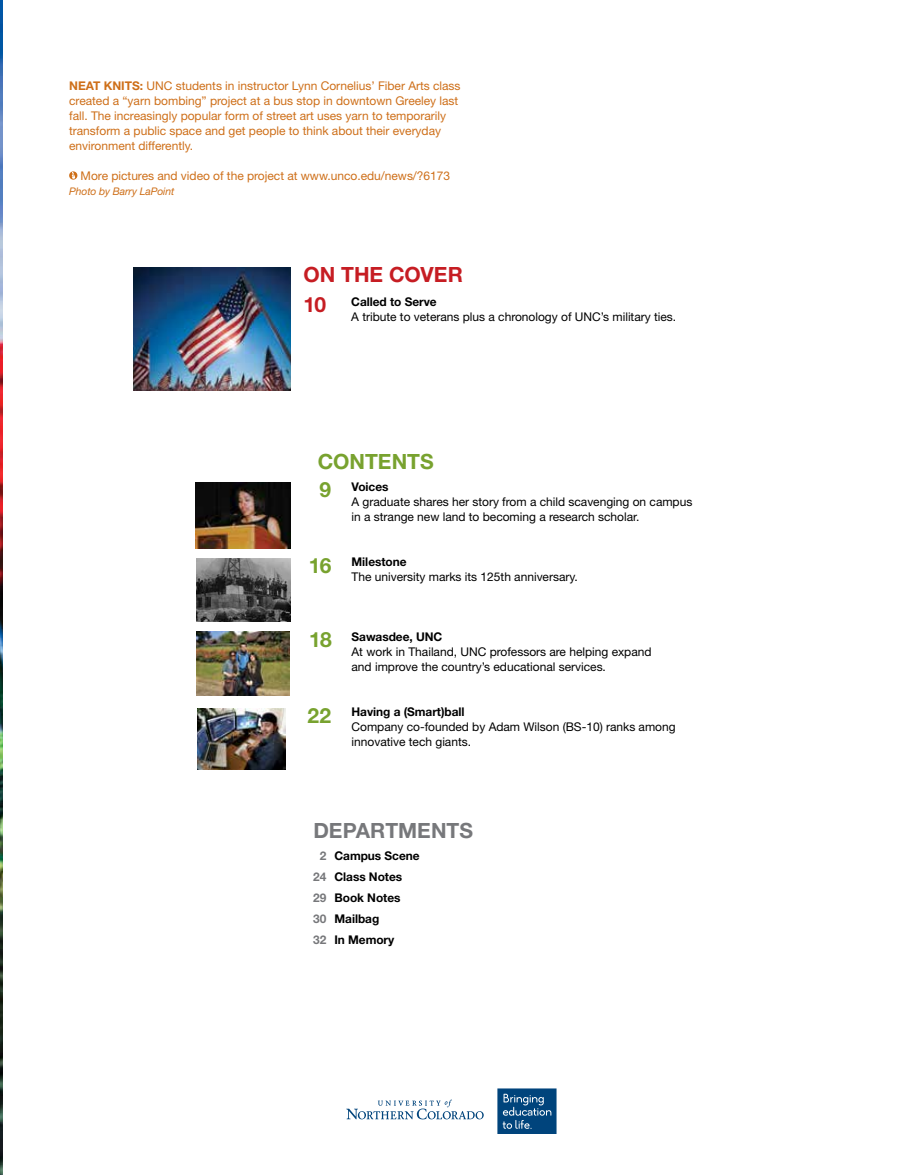
<style>
.page{position:relative;width:905px;height:1175px;background:#fff}
.page>*{position:absolute;margin:0;border:0;box-sizing:border-box;transform-origin:0 0}
.t1{font:700 21px "Helvetica Neue LT Std";letter-spacing:-.005em;color:#78a22f}
.t2{font:700 21px "Helvetica Neue LT Std";letter-spacing:-.005em;color:#c61d23}
.t3{font:700 21px "Helvetica Neue LT Std";letter-spacing:.005em;color:#77787b}
.t4{font:12px/15px "Helvetica Neue LT Std";color:#000}
.t5{font:12px/15px "Helvetica Neue LT Std";color:#ce6f19}
.t6{font:700 12px/21px "Helvetica Neue LT Std";letter-spacing:-.005em;color:#000}
.t7{font:700 12px/21px "Helvetica Neue LT Std";letter-spacing:-.005em;color:#77787b;text-align:center}
.t8{font:700 12px "Helvetica Neue LT Std";color:#ce6f19}
.t9{font:italic 10.5px "Helvetica Neue LT Std";letter-spacing:-.01em;color:#ce6f19}
.s1{font-weight:700}
</style>
<div class="page">
<img style="left:0;top:0;width:2px;height:1174px">
<img style="left:196px;top:482px;width:94px;height:66px">
<img style="left:134px;top:267px;width:157px;height:123px">
<img style="left:197px;top:558px;width:94px;height:63px">
<img style="left:197px;top:632px;width:92px;height:63px">
<img style="left:198px;top:708px;width:88px;height:61px">
<svg style="left:69px;top:171px;width:8px;height:9px"></svg>
<svg style="left:72px;top:172px;width:3px;height:7px"></svg>
<svg style="left:497px;top:1088px;width:60px;height:46px;background:#225c8d"></svg>
<svg style="left:346px;top:1099px;width:137px;height:20px"></svg>
<p class="t5" style="left:69px;top:78px;width:393px;text-indent:35px"><span class="s1">KNITS:</span> UNC students in instructor Lynn Cornelius’ Fiber Arts class created a “yarn bombing” project at a bus stop in downtown Greeley last fall. The increasingly popular form of street art uses yarn to temporarily transform a public space and get people to think about their everyday environment differently.</p>
<p class="t5" style="left:81px;top:168px;width:371px">More pictures and video of the project at www.unco.edu/news/?6173</p>
<p class="t9" style="left:69px;top:185px;width:107px">Photo by Barry LaPoint</p>
<p class="t8" style="left:69px;top:78px;width:9px">NEAT</p>
<h1 class="t2" style="left:303px;top:262px;width:161px">On the Cover</h1>
<h1 class="t2" style="left:303px;top:292px;width:24px">10</h1>
<p class="t6" style="left:351px;top:291px;width:87px">Called to Serve</p>
<p class="t4" style="left:351px;top:309px;width:326px">A tribute to veterans plus a chronology of UNC’s military ties.</p>
<h1 class="t1" style="left:318px;top:448px;width:115px">Contents</h1>
<p class="t6" style="left:351px;top:476px;width:38px">Voices</p>
<p class="t4" style="left:351px;top:494px;width:342px">A graduate shares her story from a child scavenging on campus in a strange new land to becoming a research scholar.</p>
<p class="t6" style="left:351px;top:551px;width:57px">Milestone</p>
<p class="t4" style="left:351px;top:569px;width:228px">The university marks its 125th anniversary.</p>
<h1 class="t1" style="left:319px;top:477px;width:13px">9</h1>
<h1 class="t1" style="left:309px;top:552px;width:24px">16</h1>
<h1 class="t1" style="left:309px;top:626px;width:24px">18</h1>
<h1 class="t1" style="left:307px;top:703px;width:25px">22</h1>
<p class="t6" style="left:351px;top:626px;width:92px">Sawasdee, UNC</p>
<p class="t4" style="left:351px;top:644px;width:301px">At work in Thailand, UNC professors are helping expand and improve the country’s educational services.</p>
<p class="t6" style="left:351px;top:701px;width:115px">Having a (Smart)ball</p>
<p class="t4" style="left:351px;top:719px;width:325px">Company co-founded by Adam Wilson (BS-10) ranks among innovative tech giants.</p>
<h1 class="t3" style="left:313px;top:818px;width:159px">Departments</h1>
<p class="t7" style="left:313px;top:844px;width:15px">2<br>24<br>29<br>30<br>32</p>
<p class="t6" style="left:334px;top:844px;width:87px">Campus Scene<br>Class Notes<br>Book Notes<br>Mailbag<br>In Memory</p>
</div>
